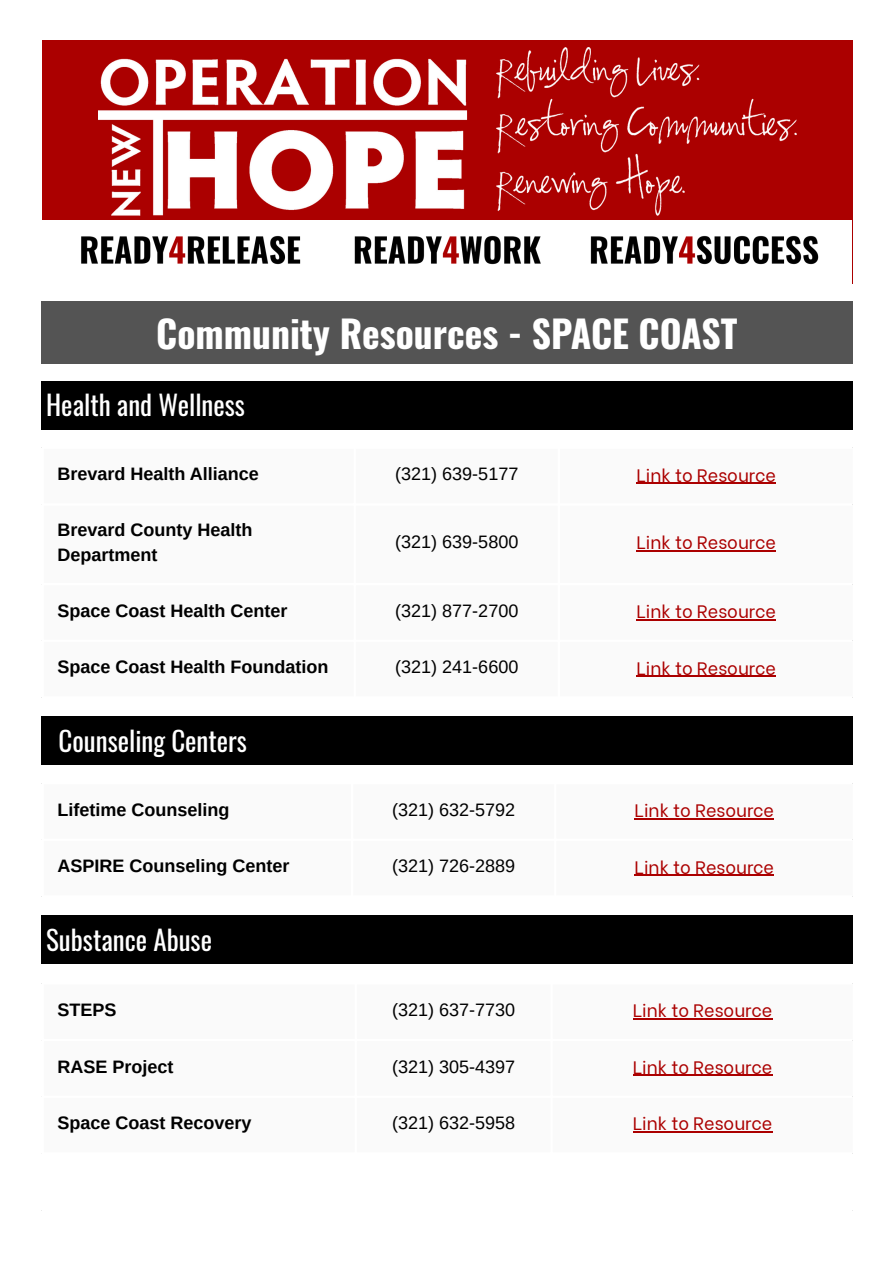
<style>
.page{position:relative;width:894px;height:1263px;background:#fff}
.page>*{position:absolute;margin:0;border:0;box-sizing:border-box;transform-origin:0 0}
.t1{font:700 37.5px "Oswald";color:#fff}
.t2{font:27px "Oswald";color:#fff}
.t3{font:700 18px/24.8px "Arimo";color:#000}
.t4{font:18px "Be Vietnam";color:#ab0000}
.t5{font:18px "Arimo";color:#000}
</style>
<div class="page">
<div style="left:42px;top:40px;width:810px;height:244px;background:#ab0000"></div>
<div style="left:42px;top:221px;width:810px;height:63px;background:#fff"></div>
<img style="left:81px;top:235px;width:220px;height:30px">
<img style="left:354px;top:235px;width:187px;height:30px">
<img style="left:590px;top:235px;width:229px;height:30px">
<img style="left:98px;top:47px;width:698px;height:168px">
<div style="left:42px;top:302px;width:810px;height:61px;background:#545454"></div>
<div style="left:42px;top:381px;width:810px;height:48px;background:#000"></div>
<hr style="left:636px;top:483px;width:139px;height:1px;background:#ab0000">
<hr style="left:636px;top:551px;width:139px;height:1px;background:#ab0000">
<hr style="left:636px;top:619px;width:139px;height:1px;background:#ab0000">
<hr style="left:636px;top:676px;width:139px;height:1px;background:#ab0000">
<div style="left:42px;top:717px;width:810px;height:48px;background:#000"></div>
<hr style="left:634px;top:818px;width:139px;height:1px;background:#ab0000">
<hr style="left:634px;top:875px;width:139px;height:1px;background:#ab0000">
<div style="left:42px;top:916px;width:810px;height:48px;background:#000"></div>
<hr style="left:632px;top:1018px;width:140px;height:1px;background:#ab0000">
<hr style="left:632px;top:1075px;width:140px;height:1px;background:#ab0000">
<hr style="left:632px;top:1132px;width:140px;height:1px;background:#ab0000">
<p class="t1" style="left:156px;top:304px;width:582px">Community Resources - SPACE COAST</p>
<p class="t2" style="left:46px;top:384px;width:200px">Health and Wellness</p>
<p class="t3" style="left:57px;top:462px;width:203px">Brevard Health Alliance</p>
<p class="t5" style="left:395px;top:464px;width:125px">(321) 639-5177</p>
<p class="t4" style="left:636px;top:460px;width:141px">Link to Resource</p>
<p class="t3" style="left:57px;top:517px;width:196px">Brevard County Health<br>Department</p>
<p class="t5" style="left:395px;top:532px;width:125px">(321) 639-5800</p>
<p class="t4" style="left:636px;top:528px;width:141px">Link to Resource</p>
<p class="t3" style="left:57px;top:598px;width:231px">Space Coast Health Center</p>
<p class="t5" style="left:395px;top:600px;width:125px">(321) 877-2700</p>
<p class="t4" style="left:636px;top:596px;width:141px">Link to Resource</p>
<p class="t3" style="left:57px;top:655px;width:272px">Space Coast Health Foundation</p>
<p class="t5" style="left:395px;top:657px;width:125px">(321) 241-6600</p>
<p class="t4" style="left:636px;top:653px;width:141px">Link to Resource</p>
<p class="t2" style="left:59px;top:719px;width:190px">Counseling Centers</p>
<p class="t3" style="left:57px;top:797px;width:173px">Lifetime Counseling</p>
<p class="t5" style="left:392px;top:799px;width:125px">(321) 632-5792</p>
<p class="t4" style="left:634px;top:795px;width:141px">Link to Resource</p>
<p class="t3" style="left:57px;top:854px;width:233px">ASPIRE Counseling Center</p>
<p class="t5" style="left:392px;top:856px;width:125px">(321) 726-2889</p>
<p class="t4" style="left:634px;top:852px;width:141px">Link to Resource</p>
<p class="t2" style="left:46px;top:918px;width:167px">Substance Abuse</p>
<p class="t3" style="left:57px;top:997px;width:60px">STEPS</p>
<p class="t5" style="left:392px;top:1000px;width:125px">(321) 637-7730</p>
<p class="t4" style="left:632px;top:995px;width:141px">Link to Resource</p>
<p class="t3" style="left:57px;top:1054px;width:117px">RASE Project</p>
<p class="t5" style="left:392px;top:1056px;width:125px">(321) 305-4397</p>
<p class="t4" style="left:632px;top:1052px;width:141px">Link to Resource</p>
<p class="t3" style="left:57px;top:1111px;width:195px">Space Coast Recovery</p>
<p class="t5" style="left:392px;top:1113px;width:125px">(321) 632-5958</p>
<p class="t4" style="left:632px;top:1109px;width:141px">Link to Resource</p>
</div>
